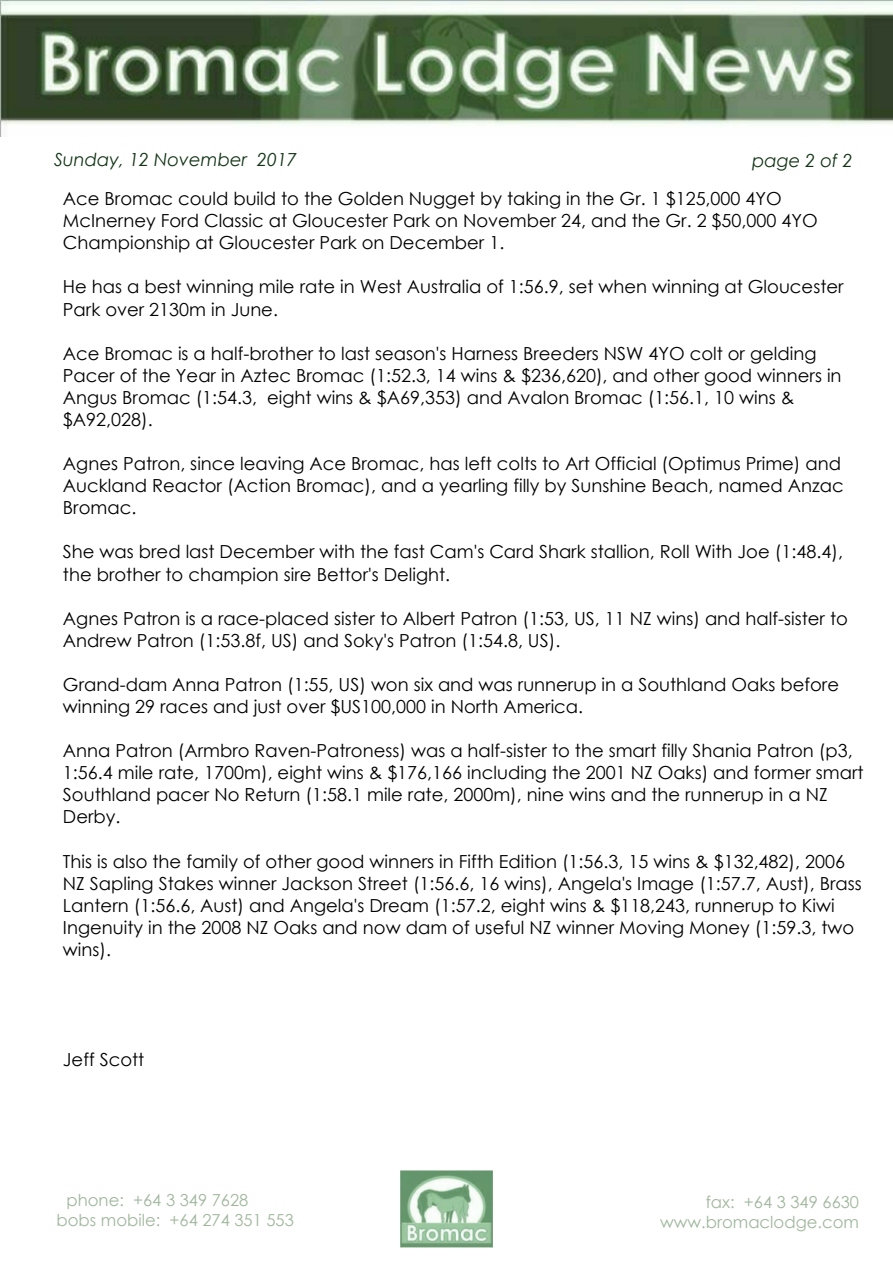
<style>
.page{position:relative;width:893px;height:1263px;background:#fff}
.page>*{position:absolute;margin:0;border:0;box-sizing:border-box;transform-origin:0 0}
.t1{font:18px/22px "Century Gothic";color:#000}
.t2{font:italic 18px "Century Gothic";color:#133516}
.t3{font:16.5px/20.2px "Century Gothic";color:#a0b79d}
</style>
<div class="page">
<img style="left:0;top:0;width:893px;height:136px">
<img style="left:400px;top:1171px;width:92px;height:76px">
<p class="t2" style="left:54px;top:152px;width:245px">Sunday, 12 November 2017</p>
<p class="t2" style="left:752px;top:153px;width:102px">page 2 of 2</p>
<p class="t1" style="left:63px;top:189px;width:756px">Ace Bromac could build to the Golden Nugget by taking in the Gr. 1 $125,000 4YO<br>McInerney Ford Classic at Gloucester Park on November 24, and the Gr. 2 $50,000 4YO<br>Championship at Gloucester Park on December 1.</p>
<p class="t1" style="left:63px;top:278px;width:782px">He has a best winning mile rate in West Australia of 1:56.9, set when winning at Gloucester<br>Park over 2130m in June.</p>
<p class="t1" style="left:63px;top:344px;width:780px">Ace Bromac is a half-brother to last season's Harness Breeders NSW 4YO colt or gelding Pacer of the Year in Aztec Bromac (1:52.3, 14 wins &amp; $236,620), and other good winners in Angus Bromac (1:54.3, eight wins &amp; $A69,353) and Avalon Bromac (1:56.1, 10 wins &amp; $A92,028).</p>
<p class="t1" style="left:63px;top:454px;width:782px">Agnes Patron, since leaving Ace Bromac, has left colts to Art Official (Optimus Prime) and<br>Auckland Reactor (Action Bromac), and a yearling filly by Sunshine Beach, named Anzac<br>Bromac.</p>
<p class="t1" style="left:63px;top:542px;width:781px">She was bred last December with the fast Cam's Card Shark stallion, Roll With Joe (1:48.4), the brother to champion sire Bettor's Delight.</p>
<p class="t1" style="left:63px;top:609px;width:786px">Agnes Patron is a race-placed sister to Albert Patron (1:53, US, 11 NZ wins) and half-sister to<br>Andrew Patron (1:53.8f, US) and Soky's Patron (1:54.8, US).</p>
<p class="t1" style="left:63px;top:675px;width:778px">Grand-dam Anna Patron (1:55, US) won six and was runnerup in a Southland Oaks before winning 29 races and just over $US100,000 in North America.</p>
<p class="t1" style="left:63px;top:741px;width:802px">Anna Patron (Armbro Raven-Patroness) was a half-sister to the smart filly Shania Patron (p3, 1:56.4 mile rate, 1700m), eight wins &amp; $176,166 including the 2001 NZ Oaks) and former smart Southland pacer No Return (1:58.1 mile rate, 2000m), nine wins and the runnerup in a NZ Derby.</p>
<p class="t1" style="left:63px;top:852px;width:800px">This is also the family of other good winners in Fifth Edition (1:56.3, 15 wins &amp; $132,482), 2006<br>NZ Sapling Stakes winner Jackson Street (1:56.6, 16 wins), Angela's Image (1:57.7, Aust), Brass Lantern (1:56.6, Aust) and Angela's Dream (1:57.2, eight wins &amp; $118,243, runnerup to Kiwi Ingenuity in the 2008 NZ Oaks and now dam of useful NZ winner Moving Money (1:59.3, two wins).</p>
<p class="t1" style="left:63px;top:1050px;width:83px">Jeff Scott</p>
<p class="t3" style="left:57px;top:1191px;width:239px;text-indent:10px">phone: +64 3 349 7628<br>bobs mobile: +64 274 351 553</p>
<p class="t3" style="left:660px;top:1193px;width:201px;text-align:right">fax: +64 3 349 6630 www.bromaclodge.com</p>
</div>
